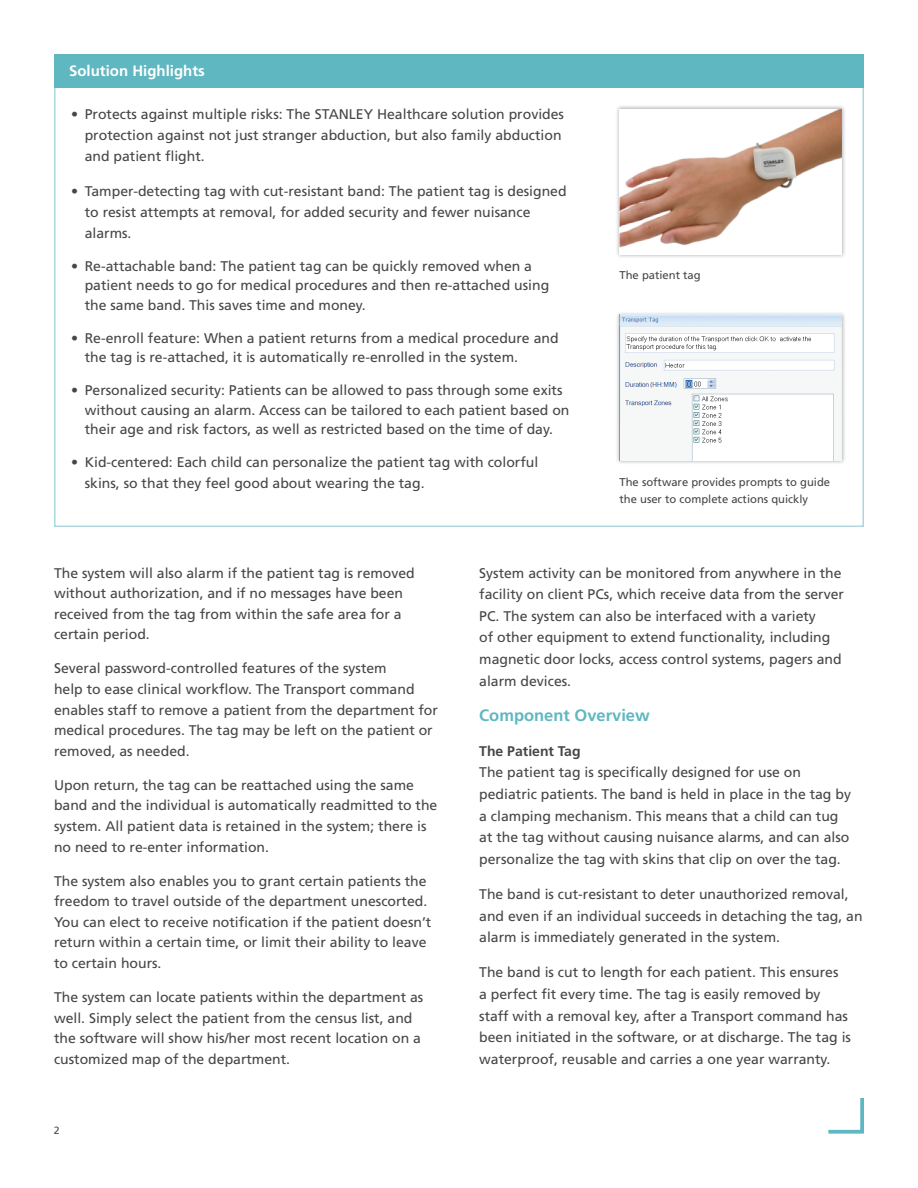
<style>
.page{position:relative;width:918px;height:1188px;background:#fff}
.page>*{position:absolute;margin:0;border:0;box-sizing:border-box;transform-origin:0 0}
.t1{font:700 16.5px "Frutiger LT Std";color:#5fb7c1}
.t2{font:700 15px "Frutiger LT Std";color:#fff}
.t3{font:14.1px/20.5px "Frutiger LT Std";color:#454647}
.t4{font:700 14.1px "Frutiger LT Std";color:#454647}
.t5{font:11.25px/16.5px "Frutiger LT Std";color:#454647}
.t6{font:10.5px "Frutiger LT Std";color:#454647}
</style>
<div class="page">
<svg style="left:828px;top:1098px;width:36px;height:36px"></svg>
<div style="left:54px;top:54px;width:810px;height:34px;background:#5fb7c1"></div>
<div style="left:615px;top:105px;width:231px;height:154px;background:#231f20;opacity:.35"></div>
<img style="left:620px;top:109px;width:222px;height:146px">
<div style="left:615px;top:311px;width:231px;height:154px;background:#231f20;opacity:.35"></div>
<img style="left:620px;top:315px;width:222px;height:146px">
<p class="t2" style="left:69px;top:62px;width:137px">Solution Highlights</p>
<p class="t3" style="left:85px;top:104px;width:481px;line-height:21px;text-indent:-14px">• Protects against multiple risks: The STANLEY Healthcare solution provides protection against not just stranger abduction, but also family abduction and patient flight.</p>
<p class="t3" style="left:85px;top:180px;width:483px;line-height:21px;text-indent:-14px">• Tamper-detecting tag with cut-resistant band: The patient tag is designed to resist attempts at removal, for added security and fewer nuisance alarms.</p>
<p class="t3" style="left:85px;top:256px;width:466px;line-height:19.5px;text-indent:-14px">• Re-attachable band: The patient tag can be quickly removed when a patient needs to go for medical procedures and then re-attached using the same band. This saves time and money.</p>
<p class="t3" style="left:85px;top:328px;width:475px;line-height:19.5px;text-indent:-14px">• Re-enroll feature: When a patient returns from a medical procedure and the tag is re-attached, it is automatically re-enrolled in the system.</p>
<p class="t3" style="left:85px;top:381px;width:486px;line-height:19.5px;text-indent:-14px">• Personalized security: Patients can be allowed to pass through some exits without causing an alarm. Access can be tailored to each patient based on their age and risk factors, as well as restricted based on the time of day.</p>
<p class="t3" style="left:85px;top:452px;width:455px;line-height:21px;text-indent:-14px">• Kid-centered: Each child can personalize the patient tag with colorful skins, so that they feel good about wearing the tag.</p>
<p class="t5" style="left:620px;top:267px;width:83px">The patient tag</p>
<p class="t5" style="left:620px;top:474px;width:212px">The software provides prompts to guide the user to complete actions quickly</p>
<p class="t3" style="left:54px;top:562px;width:362px">The system will also alarm if the patient tag is removed without authorization, and if no messages have been received from the tag from within the safe area for a certain period.</p>
<p class="t3" style="left:54px;top:658px;width:386px">Several password-controlled features of the system<br>help to ease clinical workflow. The Transport command enables staff to remove a patient from the department for medical procedures. The tag may be left on the patient or removed, as needed.</p>
<p class="t3" style="left:54px;top:775px;width:385px">Upon return, the tag can be reattached using the same band and the individual is automatically readmitted to the system. All patient data is retained in the system; there is no need to re-enter information.</p>
<p class="t3" style="left:54px;top:871px;width:379px">The system also enables you to grant certain patients the freedom to travel outside of the department unescorted.<br>You can elect to receive notification if the patient doesn’t return within a certain time, or limit their ability to leave to certain hours.</p>
<p class="t3" style="left:54px;top:987px;width:371px">The system can locate patients within the department as well. Simply select the patient from the census list, and the software will show his/her most recent location on a customized map of the department.</p>
<p class="t6" style="left:54px;top:1124px;width:7px">2</p>
<p class="t3" style="left:479px;top:562px;width:366px;line-height:21.6px">System activity can be monitored from anywhere in the facility on client PCs, which receive data from the server PC. The system can also be interfaced with a variety<br>of other equipment to extend functionality, including magnetic door locks, access control systems, pagers and alarm devices.</p>
<p class="t1" style="left:479px;top:705px;width:172px">Component Overview</p>
<p class="t4" style="left:479px;top:743px;width:103px">The Patient Tag</p>
<p class="t3" style="left:479px;top:762px;width:373px;line-height:21.6px">The patient tag is specifically designed for use on pediatric patients. The band is held in place in the tag by a clamping mechanism. This means that a child can tug at the tag without causing nuisance alarms, and can also personalize the tag with skins that clip on over the tag.</p>
<p class="t3" style="left:479px;top:883px;width:385px;line-height:21.6px">The band is cut-resistant to deter unauthorized removal, and even if an individual succeeds in detaching the tag, an alarm is immediately generated in the system.</p>
<p class="t3" style="left:479px;top:962px;width:373px;line-height:21.6px">The band is cut to length for each patient. This ensures<br>a perfect fit every time. The tag is easily removed by staff with a removal key, after a Transport command has been initiated in the software, or at discharge. The tag is waterproof, reusable and carries a one year warranty.</p>
</div>
